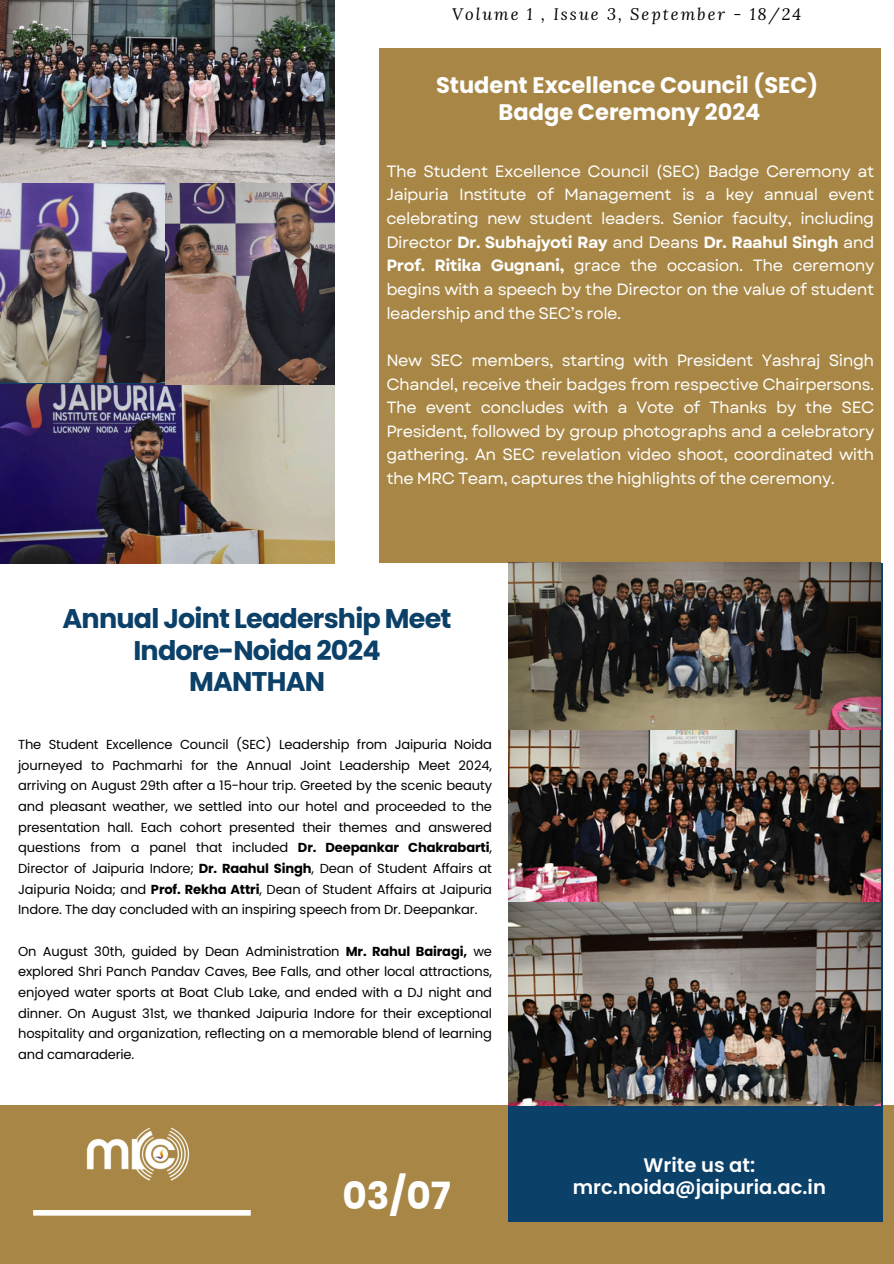
<style>
.page{position:relative;width:894px;height:1264px;background:#fff}
.page>*{position:absolute;margin:0;border:0;box-sizing:border-box;transform-origin:0 0}
.t1{font:700 37.5px "Poppins";color:#fff}
.t2{font:700 27px/31.5px "Poppins";letter-spacing:-.03em;color:#0b4068;text-align:center}
.t3{font:700 22.5px/27px "Poppins";color:#fff;text-align:center}
.t4{font:600 19.5px/22.5px "Poppins";color:#fff;text-align:center}
.t5{font:italic 16.5px "Lora";letter-spacing:.12em;color:#000}
.t6{font:16.35px/23.7px "Garet";letter-spacing:-.03em;color:#fff;text-align:justify}
.t7{font:13.05px/20.7px "Poppins";letter-spacing:-.01em;color:#000;text-align:justify}
.s1{font-weight:700}
</style>
<div class="page">
<div style="left:379px;top:48px;width:501px;height:515px;background:#a88746"></div>
<div style="left:0;top:1104px;width:893px;height:159px;background:#a88746"></div>
<div style="left:508px;top:563px;width:374px;height:658px;background:#0b4068"></div>
<div style="left:33px;top:1209px;width:218px;height:6px;background:#fff"></div>
<img style="left:72px;top:1104px;width:129px;height:112px">
<img style="left:508px;top:563px;width:371px;height:542px">
<img style="left:0;top:0;width:334px;height:183px">
<img style="left:0;top:384px;width:334px;height:179px">
<img style="left:0;top:183px;width:165px;height:199px">
<img style="left:165px;top:183px;width:169px;height:201px">
<p class="t5" style="left:452px;top:3px;width:350px">Volume 1 , Issue 3, September - 18/24</p>
<p class="t3" style="left:436px;top:72px;width:383px">Student Excellence Council (SEC)<br>Badge Ceremony 2024</p>
<h2 class="t6" style="left:386px;top:159px;width:489px">The Student Excellence Council (SEC) Badge Ceremony at Jaipuria Institute of Management is a key annual event celebrating new student leaders. Senior faculty, including Director <span class="s1">Dr. Subhajyoti Ray</span> and Deans <span class="s1">Dr. Raahul Singh</span> and <span class="s1">Prof. Ritika Gugnani,</span> grace the occasion. The ceremony begins with a speech by the Director on the value of student leadership and the SEC’s role.</h2>
<p class="t6" style="left:386px;top:348px;width:489px">New SEC members, starting with President Yashraj Singh Chandel, receive their badges from respective Chairpersons.<br>The event concludes with a Vote of Thanks by the SEC President, followed by group photographs and a celebratory gathering. An SEC revelation video shoot, coordinated with the MRC Team, captures the highlights of the ceremony.</p>
<h4 class="t2" style="left:62px;top:603px;width:390px">Annual Joint Leadership Meet<br>Indore-Noida 2024<br>MANTHAN</h4>
<p class="t7" style="left:18px;top:734px;width:475px">The Student Excellence Council (SEC) Leadership from Jaipuria Noida journeyed to Pachmarhi for the Annual Joint Leadership Meet 2024, arriving on August 29th after a 15-hour trip. Greeted by the scenic beauty and pleasant weather, we settled into our hotel and proceeded to the presentation hall. Each cohort presented their themes and answered questions from a panel that included <span class="s1">Dr. Deepankar Chakrabarti</span>, Director of Jaipuria Indore; <span class="s1">Dr. Raahul Singh</span>, Dean of Student Affairs at Jaipuria Noida; and <span class="s1">Prof. Rekha Attri</span>, Dean of Student Affairs at Jaipuria Indore. The day concluded with an inspiring speech from Dr. Deepankar.</p>
<p class="t7" style="left:18px;top:940px;width:475px">On August 30th, guided by Dean Administration <span class="s1">Mr. Rahul Bairagi,</span> we explored Shri Panch Pandav Caves, Bee Falls, and other local attractions, enjoyed water sports at Boat Club Lake, and ended with a DJ night and dinner. On August 31st, we thanked Jaipuria Indore for their exceptional hospitality and organization, reflecting on a memorable blend of learning and camaraderie.</p>
<h1 class="t1" style="left:342px;top:1169px;width:110px">03/07</h1>
<p class="t4" style="left:572px;top:1153px;width:254px">Write us at: mrc.noida@jaipuria.ac.in</p>
</div>
